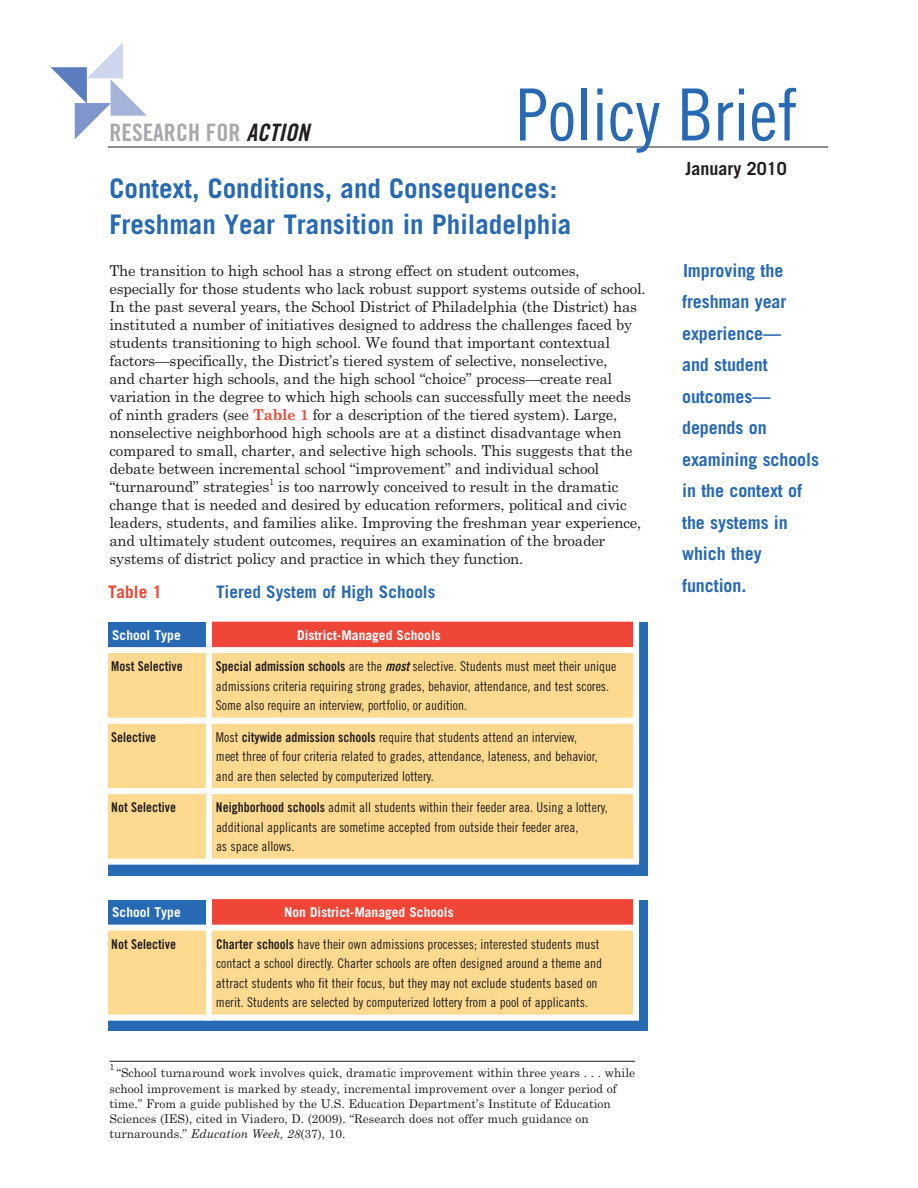
<style>
.page{position:relative;width:918px;height:1188px;background:#fff}
.page>*{position:absolute;margin:0;border:0;box-sizing:border-box;transform-origin:0 0}
.t1{font:72px "Trade Gothic Cond Eighteen";color:#2869b3}
.t2{font:700 27px/36px "Trade Gothic";color:#2869b3}
.t3{font:24px "Trade Gothic Bold Cond Twenty";color:#a8a9ad}
.t4{font:700 18px/31.5px "Trade Gothic";letter-spacing:-.005em;color:#2869b3}
.t5{font:700 18px "Trade Gothic";color:#231f20}
.t6{font:700 17.25px "Trade Gothic";color:#2869b3}
.t7{font:700 17.25px "Trade Gothic";color:#ef4637}
.t8{font:15px/18px "Century Schoolbook";letter-spacing:-.015em;color:#231f20}
.t9{font:13.5px/19.5px "Trade Gothic Cond Eighteen";color:#231f20}
.t10{font:700 13.5px "Trade Gothic";color:#fff}
.t11{font:13.5px "Trade Gothic Bold Cond Twenty";color:#231f20}
.t12{font:12px/15px "Century Schoolbook";color:#231f20}
.t13{font:9px "Century Schoolbook";color:#231f20}
.s1{font-family:"Trade Gothic Bold Cond Twenty Obl";color:#231f20}
.s2{font-weight:700;color:#ef4637}
.s3{font-family:"Trade Gothic Bold Cond Twenty"}
.s4{font-family:"Trade Gothic Bold Cond Twenty Obl"}
.s5{font-style:italic}
</style>
<div class="page">
<hr style="left:108px;top:147px;width:720px;height:1px;background:#231f20">
<svg style="left:50px;top:42px;width:97px;height:97px"></svg>
<hr style="left:110px;top:1061px;width:525px;height:1px;background:#231f20">
<div style="left:108px;top:622px;width:540px;height:253px;background:#2869b3"></div>
<div style="left:108px;top:652px;width:528px;height:209px;background:#feda90"></div>
<div style="left:108px;top:900px;width:540px;height:131px;background:#2869b3"></div>
<div style="left:108px;top:929px;width:528px;height:89px;background:#feda90"></div>
<div style="left:207px;top:622px;width:432px;height:28px;background:#ef4637"></div>
<div style="left:108px;top:647px;width:531px;height:6px;background:#fff"></div>
<div style="left:108px;top:718px;width:531px;height:6px;background:#fff"></div>
<div style="left:108px;top:788px;width:531px;height:6px;background:#fff"></div>
<div style="left:108px;top:859px;width:531px;height:6px;background:#fff"></div>
<div style="left:207px;top:899px;width:432px;height:29px;background:#ef4637"></div>
<div style="left:108px;top:925px;width:531px;height:6px;background:#fff"></div>
<div style="left:108px;top:1015px;width:531px;height:6px;background:#fff"></div>
<div style="left:206px;top:616px;width:6px;height:247px;background:#fff"></div>
<div style="left:633px;top:613px;width:6px;height:250px;background:#fff"></div>
<div style="left:206px;top:892px;width:6px;height:128px;background:#fff"></div>
<div style="left:633px;top:888px;width:6px;height:130px;background:#fff"></div>
<h3 class="t3" style="left:109px;top:123px;width:201px">RESEARCH FOR <span class="s1">ACTION</span></h3>
<h1 class="t1" style="left:516px;top:88px;width:283px">Policy Brief</h1>
<h2 class="t2" style="left:110px;top:172px;width:463px">Context, Conditions, and Consequences:<br>Freshman Year Transition in Philadelphia</h2>
<p class="t8" style="left:109px;top:261px;width:538px">The transition to high school has a strong effect on student outcomes, especially for those students who lack robust support systems outside of school.<br>In the past several years, the School District of Philadelphia (the District) has instituted a number of initiatives designed to address the challenges faced by students transitioning to high school. We found that important contextual factors—specifically, the District’s tiered system of selective, nonselective,<br>and charter high schools, and the high school “choice” process—create real variation in the degree to which high schools can successfully meet the needs of ninth graders (see <span class="s2">Table 1</span> for a description of the tiered system). Large, nonselective neighborhood high schools are at a distinct disadvantage when compared to small, charter, and selective high schools. This suggests that the debate between incremental school “improvement” and individual school “turnaround” strategies<sup>1</sup> is too narrowly conceived to result in the dramatic change that is needed and desired by education reformers, political and civic leaders, students, and families alike. Improving the freshman year experience, and ultimately student outcomes, requires an examination of the broader systems of district policy and practice in which they function.</p>
<p class="t7" style="left:108px;top:585px;width:56px">Table 1</p>
<p class="t6" style="left:216px;top:585px;width:221px">Tiered System of High Schools</p>
<p class="t10" style="left:112px;top:630px;width:70px">School Type</p>
<p class="t10" style="left:297px;top:630px;width:145px">District-Managed Schools</p>
<p class="t11" style="left:111px;top:661px;width:73px">Most Selective</p>
<p class="t9" style="left:216px;top:658px;width:402px"><span class="s3">Special admission schools</span> are the <span class="s4">most</span> selective. Students must meet their unique admissions criteria requiring strong grades, behavior, attendance, and test scores.<br>Some also require an interview, portfolio, or audition.</p>
<p class="t11" style="left:111px;top:732px;width:46px">Selective</p>
<p class="t9" style="left:216px;top:728px;width:383px">Most <span class="s3">citywide admission schools</span> require that students attend an interview, meet three of four criteria related to grades, attendance, lateness, and behavior, and are then selected by computerized lottery.</p>
<p class="t11" style="left:111px;top:802px;width:66px">Not Selective</p>
<p class="t9" style="left:216px;top:799px;width:393px"><span class="s3">Neighborhood schools</span> admit all students within their feeder area. Using a lottery, additional applicants are sometime accepted from outside their feeder area,<br>as space allows.</p>
<p class="t10" style="left:112px;top:907px;width:70px">School Type</p>
<p class="t10" style="left:284px;top:907px;width:171px">Non District-Managed Schools</p>
<p class="t11" style="left:111px;top:939px;width:66px">Not Selective</p>
<p class="t9" style="left:216px;top:935px;width:388px"><span class="s3">Charter schools</span> have their own admissions processes; interested students must contact a school directly. Charter schools are often designed around a theme and attract students who fit their focus, but they may not exclude students based on merit. Students are selected by computerized lottery from a pool of applicants.</p>
<p class="t13" style="left:110px;top:1062px;width:7px">1</p>
<p class="t12" style="left:110px;top:1064px;width:527px;line-height:16.5px;text-indent:7px">“School turnaround work involves quick, dramatic improvement within three years . . . while school improvement is marked by steady, incremental improvement over a longer period of</p>
<p class="t12" style="left:110px;top:1097px;width:503px">time.” From a guide published by the U.S. Education Department’s Institute of Education<br>Sciences (IES), cited in Viadero, D. (2009). “Research does not offer much guidance on turnarounds.” <span class="s5">Education Week, 28</span>(37), 10.</p>
<p class="t5" style="left:686px;top:162px;width:103px">January 2010</p>
<p class="t4" style="left:682px;top:256px;width:139px">Improving the freshman year experience—<br>and student outcomes— depends on examining schools in the context of the systems in which they function.</p>
</div>
